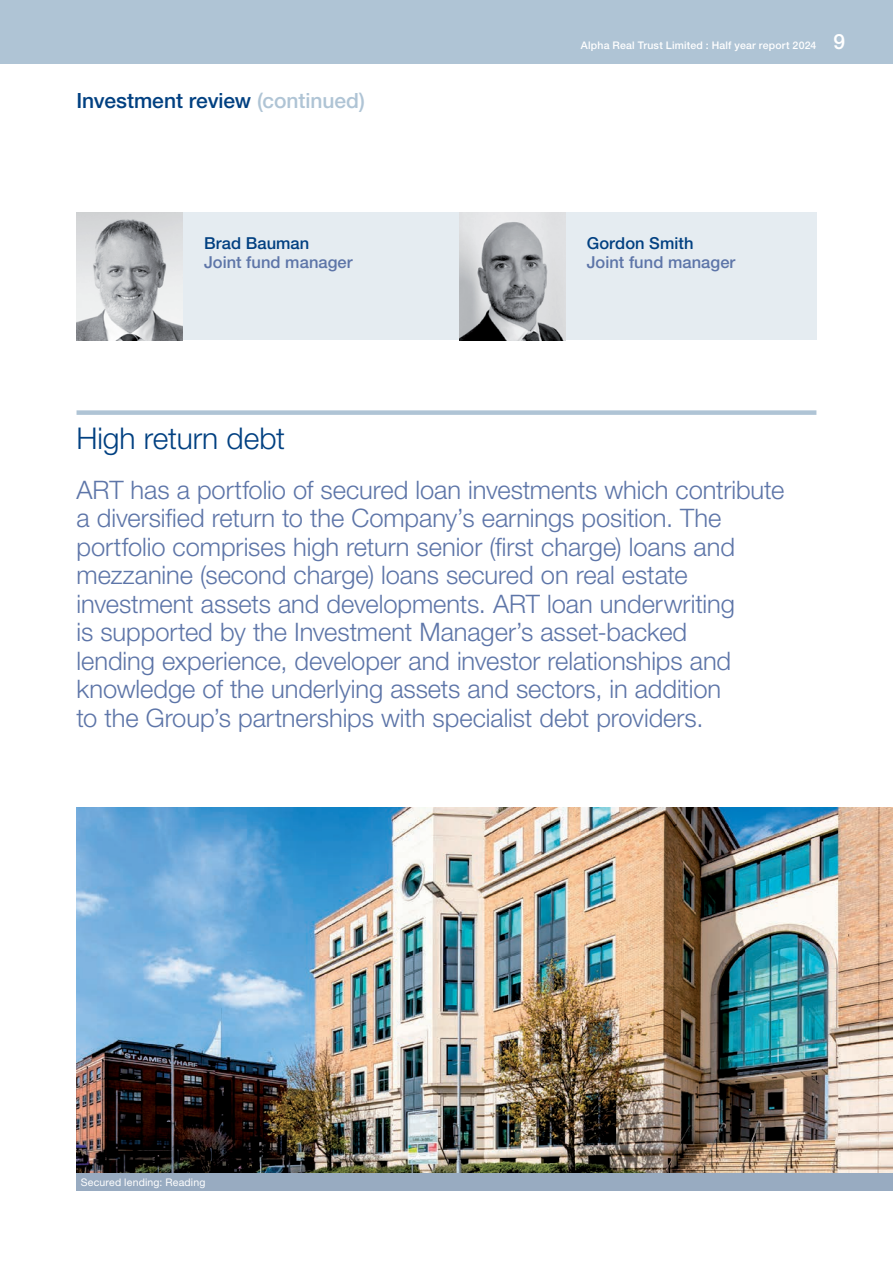
<style>
.page{position:relative;width:893px;height:1263px;background:#fff}
.page>*{position:absolute;margin:0;border:0;box-sizing:border-box;transform-origin:0 0}
.Intro_Head_-_rule{font:300 30px "Helvetica Neue LT Std";letter-spacing:-.005em;color:#014081}
.Body_Intro_-_lvl1{font:300 25.5px/28.5px "Helvetica Neue LT Std";letter-spacing:-.005em;color:#5d75a8}
.Header_1__no_TOC{font:500 21px "Helvetica Neue LT Std";letter-spacing:-.005em;color:#014081}
.Body_-_text{font:500 16.5px/18.8px "Helvetica Neue LT Std";letter-spacing:.005em;color:#5d75a8}
.t1{font:500 10.5px "Helvetica Neue LT Std";letter-spacing:.02em;color:#fff}
.Caption{font:10.5px "Helvetica Neue LT Std";letter-spacing:.015em;color:#fff}
.s1{color:#afc4d5}
.s2{font-size:21px}
.s3{color:#014081}
</style>
<div class="page">
<img style="left:77px;top:808px;width:816px;height:366px">
<div style="left:0;top:0;width:893px;height:64px;background:#afc4d5"></div>
<div style="left:77px;top:410px;width:739px;height:5px;background:#afc4d5"></div>
<div style="left:77px;top:213px;width:382px;height:127px;background:#e5ecf1"></div>
<img style="left:77px;top:213px;width:106px;height:127px">
<div style="left:459px;top:213px;width:357px;height:127px;background:#e5ecf1"></div>
<img style="left:459px;top:213px;width:107px;height:127px">
<div style="left:77px;top:1174px;width:816px;height:17px;background:#98abc1"></div>
<p class="Header_1__no_TOC" style="left:77px;top:88px;width:290px">Investment review <span class="s1">(continued)</span></p>
<p class="t1" style="left:581px;top:39px;width:266px">Alpha Real Trust Limited : Half year report 2024 <span class="s2">9</span></p>
<p class="Body_-_text" style="left:204px;top:234px;width:150px"><span class="s3">Brad Bauman<br></span>Joint fund manager</p>
<p class="Body_-_text" style="left:587px;top:234px;width:150px"><span class="s3">Gordon Smith<br></span>Joint fund manager</p>
<p class="Intro_Head_-_rule" style="left:77px;top:420px;width:210px">High return debt</p>
<p class="Body_Intro_-_lvl1" style="left:77px;top:475px;width:709px">ART has a portfolio of secured loan investments which contribute a diversified return to the Company’s earnings position. The portfolio comprises high return senior (first charge) loans and mezzanine (second charge) loans secured on real estate investment assets and developments. ART loan underwriting<br>is supported by the Investment Manager’s asset-backed<br>lending experience, developer and investor relationships and knowledge of the underlying assets and sectors, in addition<br>to the Group’s partnerships with specialist debt providers.</p>
<p class="Caption" style="left:81px;top:1176px;width:126px">Secured lending: Reading</p>
</div>
